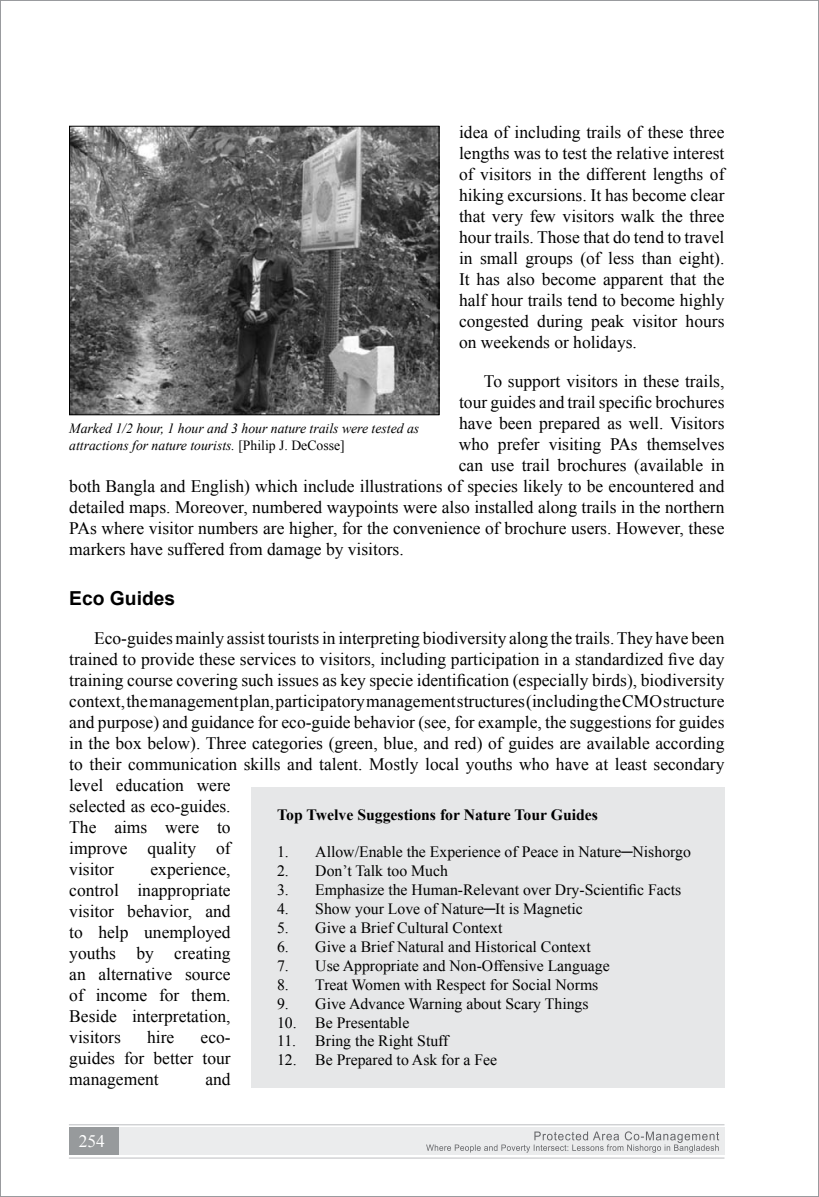
<style>
.page{position:relative;width:819px;height:1197px;background:#fff}
.page>*{position:absolute;margin:0;border:0;box-sizing:border-box;transform-origin:0 0}
.t1{font:700 19.25px "Arial";color:#000}
.t2{font:17.5px/21px "Times New Roman";color:#000;text-align:justify}
.t3{font:17.5px "Times New Roman";color:#fff}
.t4{font:15.75px "Times New Roman";color:#000}
.t5{font:700 15.75px "Times New Roman";color:#000}
.t6{font:italic 14px/16.8px "Times New Roman";color:#000}
.s1{font-style:normal}
</style>
<div class="page">
<div style="left:69px;top:1128px;width:655px;height:27px;background:#ebeced"></div>
<div style="left:69px;top:1128px;width:49px;height:27px;background:#979a9c"></div>
<svg style="left:426px;top:1131px;width:293px;height:22px"></svg>
<hr style="left:69px;top:1158px;width:656px;height:1px;background:#bcbdc0">
<hr style="left:69px;top:1124px;width:655px;height:1px;background:#bcbdc0">
<div style="left:251px;top:787px;width:473px;height:301px;background:#e6e7e8"></div>
<img style="left:71px;top:128px;width:366px;height:285px">
<div style="left:69px;top:126px;width:370px;height:289px;border:1px solid #000"></div>
<p class="t2" style="left:459px;top:122px;width:267px">idea of including trails of these three lengths was to test the relative interest of visitors in the different lengths of hiking excursions. It has become clear that very few visitors walk the three hour trails. Those that do tend to travel in small groups (of less than eight).<br>It has also become apparent that the half hour trails tend to become highly congested during peak visitor hours on weekends or holidays.</p>
<p class="t2" style="left:484px;top:370px;width:242px">To support visitors in these trails,</p>
<p class="t2" style="left:459px;top:391px;width:267px">tour guides and trail specific brochures</p>
<p class="t2" style="left:459px;top:412px;width:267px">have been prepared as well. Visitors</p>
<p class="t2" style="left:459px;top:433px;width:267px">who prefer visiting PAs themselves</p>
<p class="t2" style="left:459px;top:454px;width:267px">can use trail brochures (available in</p>
<p class="t2" style="left:69px;top:475px;width:657px">both Bangla and English) which include illustrations of species likely to be encountered and</p>
<p class="t2" style="left:69px;top:496px;width:657px">detailed maps. Moreover, numbered waypoints were also installed along trails in the northern</p>
<p class="t2" style="left:69px;top:517px;width:657px">PAs where visitor numbers are higher, for the convenience of brochure users. However, these</p>
<p class="t2" style="left:69px;top:538px;width:336px">markers have suffered from damage by visitors.</p>
<p class="t1" style="left:69px;top:586px;width:107px">Eco Guides</p>
<p class="t2" style="left:69px;top:627px;width:657px;text-align:left;text-indent:25px">Eco-guides mainly assist tourists in interpreting biodiversity along the trails. They have been trained to provide these services to visitors, including participation in a standardized five day training course covering such issues as key specie identification (especially birds), biodiversity context, the management plan, participatory management structures (including the CMO structure and purpose) and guidance for eco-guide behavior (see, for example, the suggestions for guides in the box below). Three categories (green, blue, and red) of guides are available according to their communication skills and talent. Mostly local youths who have at least secondary level education were<br>selected as eco-guides.<br>The aims were to<br>improve quality of<br>visitor</p>
<p class="t6" style="left:69px;top:420px;width:351px">Marked 1/2 hour, 1 hour and 3 hour nature trails were tested as attractions for nature tourists. <span class="s1">[Philip J. DeCosse]</span></p>
<p class="t5" style="left:277px;top:803px;width:322px">Top Twelve Suggestions for Nature Tour Guides</p>
<p class="t4" style="left:277px;top:842px;width:415px">1. Allow/Enable the Experience of Peace in Nature─Nishorgo</p>
<p class="t4" style="left:277px;top:860px;width:172px">2. Don’t Talk too Much</p>
<p class="t4" style="left:277px;top:879px;width:406px">3. Emphasize the Human-Relevant over Dry-Scientific Facts</p>
<p class="t4" style="left:277px;top:898px;width:307px">4. Show your Love of Nature─It is Magnetic</p>
<p class="t4" style="left:277px;top:917px;width:227px">5. Give a Brief Cultural Context</p>
<p class="t4" style="left:277px;top:936px;width:315px">6. Give a Brief Natural and Historical Context</p>
<p class="t4" style="left:277px;top:955px;width:334px">7. Use Appropriate and Non-Offensive Language</p>
<p class="t4" style="left:277px;top:974px;width:323px">8. Treat Women with Respect for Social Norms</p>
<p class="t4" style="left:277px;top:993px;width:313px">9. Give Advance Warning about Scary Things</p>
<p class="t4" style="left:277px;top:1012px;width:134px">10. Be Presentable</p>
<p class="t4" style="left:277px;top:1031px;width:173px">11. Bring the Right Stuff</p>
<p class="t4" style="left:277px;top:1049px;width:222px">12. Be Prepared to Ask for a Fee</p>
<p class="t2" style="left:69px;top:858px;width:163px;text-indent:81px">experience, control inappropriate visitor behavior, and to help unemployed youths by creating an alternative source of income for them.<br>Beside interpretation, visitors</p>
<p class="t2" style="left:147px;top:1026px;width:29px">hire</p>
<p class="t2" style="left:69px;top:1026px;width:163px;text-indent:131px">eco&shy;guides for better tour management</p>
<p class="t2" style="left:205px;top:1068px;width:27px">and</p>
<p class="t3" style="left:79px;top:1129px;width:28px">254</p>
</div>
